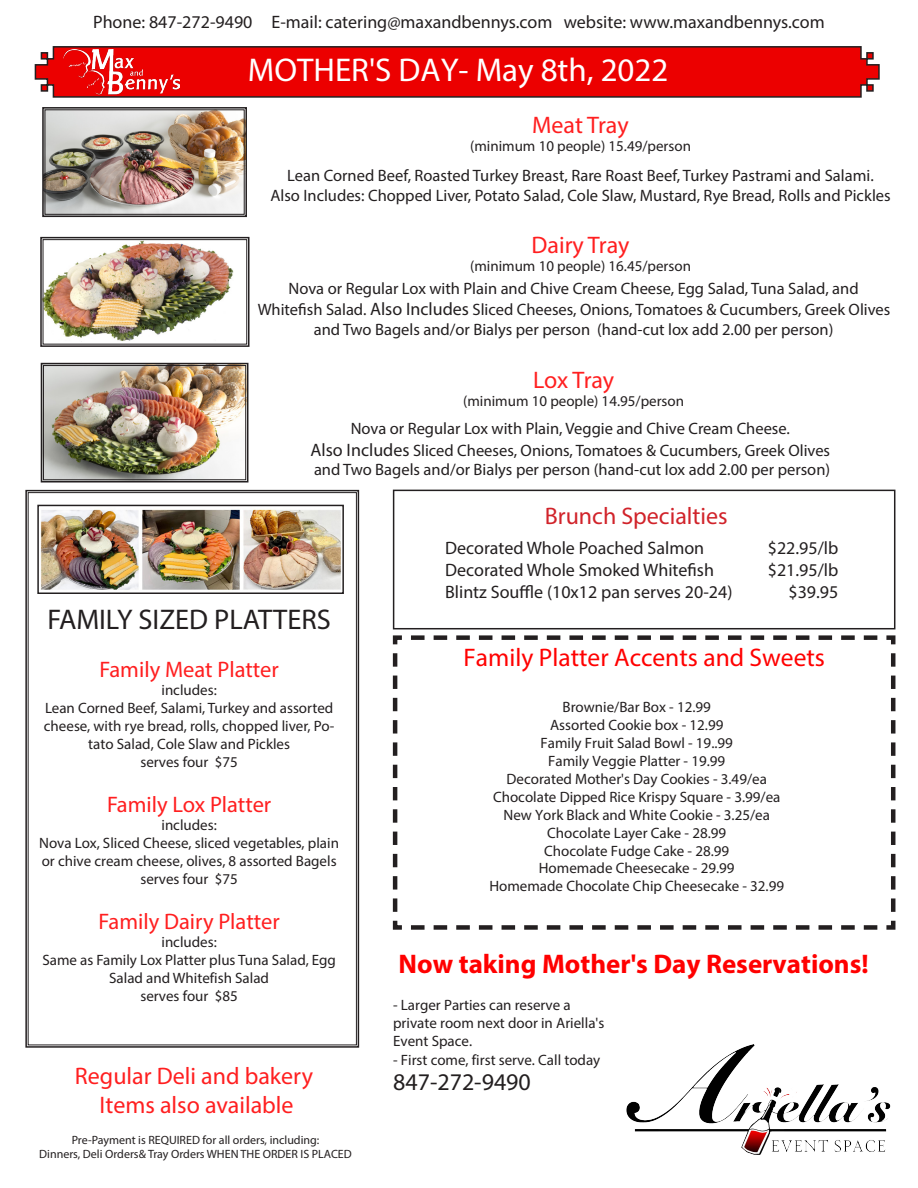
<style>
.page{position:relative;width:918px;height:1188px;background:#fff}
.page>*{position:absolute;margin:0;border:0;box-sizing:border-box;transform-origin:0 0}
.t1{font:33px "Myriad Pro";color:#fff}
.t2{font:28.5px "Myriad Pro";color:#231f20}
.t3{font:700 27px "Myriad Pro";color:#f00}
.t4{font:25.5px "Myriad Pro";color:#f00}
.t5{font:24px "Myriad Pro";color:#ff1f20}
.t6{font:24px "Myriad Pro";color:#d1232a}
.t7{font:24px "Myriad Pro";color:#231f20}
.t8{font:22.5px "Myriad Pro";color:#ff1f20}
.t9{font:18px "Myriad Pro";color:#231f20}
.t10{font:16.5px/21.6px "Myriad Pro";color:#231f20;text-align:center}
.t11{font:15px/18px "Myriad Pro";color:#231f20;text-align:center}
.t12{font:12px "Myriad Pro";color:#231f20}
.s1{font-size:18px}
</style>
<div class="page">
<svg style="left:34px;top:46px;width:846px;height:52px;background:#dd0a0b"></svg>
<img style="left:64px;top:50px;width:116px;height:44px">
<img style="left:42px;top:107px;width:205px;height:111px">
<div style="left:45px;top:110px;width:199px;height:105px;border:1px solid #231f20"></div>
<img style="left:40px;top:236px;width:210px;height:111px">
<div style="left:43px;top:239px;width:204px;height:105px;border:1px solid #231f20"></div>
<img style="left:40px;top:362px;width:209px;height:121px">
<div style="left:43px;top:365px;width:203px;height:115px;border:1px solid #231f20"></div>
<svg style="left:25px;top:489px;width:335px;height:559px"></svg>
<svg style="left:392px;top:635px;width:504px;height:295px"></svg>
<div style="left:393px;top:490px;width:502px;height:139px;border:2px solid #231f20"></div>
<img style="left:627px;top:1044px;width:264px;height:111px">
<p class="t9" style="left:93px;top:11px;width:733px">Phone: 847-272-9490 E-mail: catering@maxandbennys.com website: www.maxandbennys.com</p>
<p class="t1" style="left:248px;top:50px;width:422px">MOTHER'S DAY- May 8th, 2022</p>
<p class="t5" style="left:532px;top:110px;width:98px">Meat Tray</p>
<p class="t11" style="left:470px;top:137px;width:222px">(minimum 10 people) 15.49/person</p>
<p class="t10" style="left:270px;top:166px;width:622px;line-height:19.8px">Lean Corned Beef, Roasted Turkey Breast, Rare Roast Beef, Turkey Pastrami and Salami.<br>Also Includes: Chopped Liver, Potato Salad, Cole Slaw, Mustard, Rye Bread, Rolls and Pickles</p>
<p class="t5" style="left:532px;top:231px;width:99px">Dairy Tray</p>
<p class="t11" style="left:470px;top:257px;width:222px">(minimum 10 people) 16.45/person</p>
<p class="t10" style="left:258px;top:277px;width:634px">Nova or Regular Lox with Plain and Chive Cream Cheese, Egg Salad, Tuna Salad, and<br>Whitefish Salad. <span class="s1">Also Includes</span> Sliced Cheeses, Onions, Tomatoes &amp; Cucumbers, Greek Olives</p>
<p class="t10" style="left:314px;top:319px;width:521px">and Two Bagels and/or Bialys per person (hand-cut lox add 2.00 per person)</p>
<p class="t5" style="left:533px;top:365px;width:82px">Lox Tray</p>
<p class="t11" style="left:463px;top:391px;width:222px">(minimum 10 people) 14.95/person</p>
<p class="t10" style="left:311px;top:417px;width:521px">Nova or Regular Lox with Plain, Veggie and Chive Cream Cheese.<br><span class="s1">Also Includes</span> Sliced Cheeses, Onions, Tomatoes &amp; Cucumbers, Greek Olives</p>
<p class="t10" style="left:314px;top:459px;width:518px">and Two Bagels and/or Bialys per person (hand-cut lox add 2.00 per person)</p>
<p class="t2" style="left:47px;top:602px;width:285px">FAMILY SIZED PLATTERS</p>
<p class="t8" style="left:100px;top:656px;width:181px">Family Meat Platter</p>
<p class="t11" style="left:44px;top:681px;width:292px">includes:<br>Lean Corned Beef, Salami, Turkey and assorted cheese, with rye bread, rolls, chopped liver, Po&shy;tato Salad, Cole Slaw and Pickles<br>serves four $75</p>
<p class="t8" style="left:107px;top:791px;width:166px">Family Lox Platter</p>
<p class="t11" style="left:39px;top:816px;width:301px">includes:<br>Nova Lox, Sliced Cheese, sliced vegetables, plain or chive cream cheese, olives, 8 assorted Bagels serves four $75</p>
<p class="t8" style="left:99px;top:908px;width:183px">Family Dairy Platter</p>
<p class="t11" style="left:42px;top:933px;width:295px">includes:<br>Same as Family Lox Platter plus Tuna Salad, Egg<br>Salad and Whitefish Salad<br>serves four $85</p>
<p class="t5" style="left:75px;top:1062px;width:240px">Regular Deli and bakery</p>
<p class="t5" style="left:99px;top:1090px;width:196px">Items also available</p>
<p class="t12" style="left:72px;top:1132px;width:249px">Pre-Payment is REQUIRED for all orders, including:</p>
<p class="t12" style="left:39px;top:1147px;width:314px">Dinners, Deli Orders&amp; Tray Orders WHEN THE ORDER IS PLACED</p>
<p class="t6" style="left:545px;top:501px;width:184px">Brunch Specialties</p>
<p class="t9" style="left:445px;top:537px;width:261px">Decorated Whole Poached Salmon</p>
<p class="t9" style="left:445px;top:559px;width:270px">Decorated Whole Smoked Whitefish</p>
<p class="t9" style="left:445px;top:580px;width:289px">Blintz Souffle (10x12 pan serves 20-24)</p>
<p class="t9" style="left:768px;top:537px;width:72px">$22.95/lb</p>
<p class="t9" style="left:768px;top:559px;width:72px">$21.95/lb</p>
<p class="t9" style="left:788px;top:580px;width:51px">$39.95</p>
<p class="t4" style="left:463px;top:642px;width:363px">Family Platter Accents and Sweets</p>
<p class="t11" style="left:489px;top:698px;width:296px">Brownie/Bar Box - 12.99<br>Assorted Cookie box - 12.99<br>Family Fruit Salad Bowl - 19..99<br>Family Veggie Platter - 19.99<br>Decorated Mother's Day Cookies - 3.49/ea Chocolate Dipped Rice Krispy Square - 3.99/ea New York Black and White Cookie - 3.25/ea Chocolate Layer Cake - 28.99<br>Chocolate Fudge Cake - 28.99<br>Homemade Cheesecake - 29.99<br>Homemade Chocolate Chip Cheesecake - 32.99</p>
<h3 class="t3" style="left:399px;top:947px;width:472px">Now taking Mother's Day Reservations!</h3>
<p class="t11" style="left:393px;top:996px;width:213px;text-align:left">- Larger Parties can reserve a private room next door in Ariella's<br>Event Space.</p>
<p class="t11" style="left:393px;top:1051px;width:209px">- First come, first serve. Call today</p>
<h3 class="t7" style="left:393px;top:1067px;width:139px">847-272-9490</h3>
</div>
